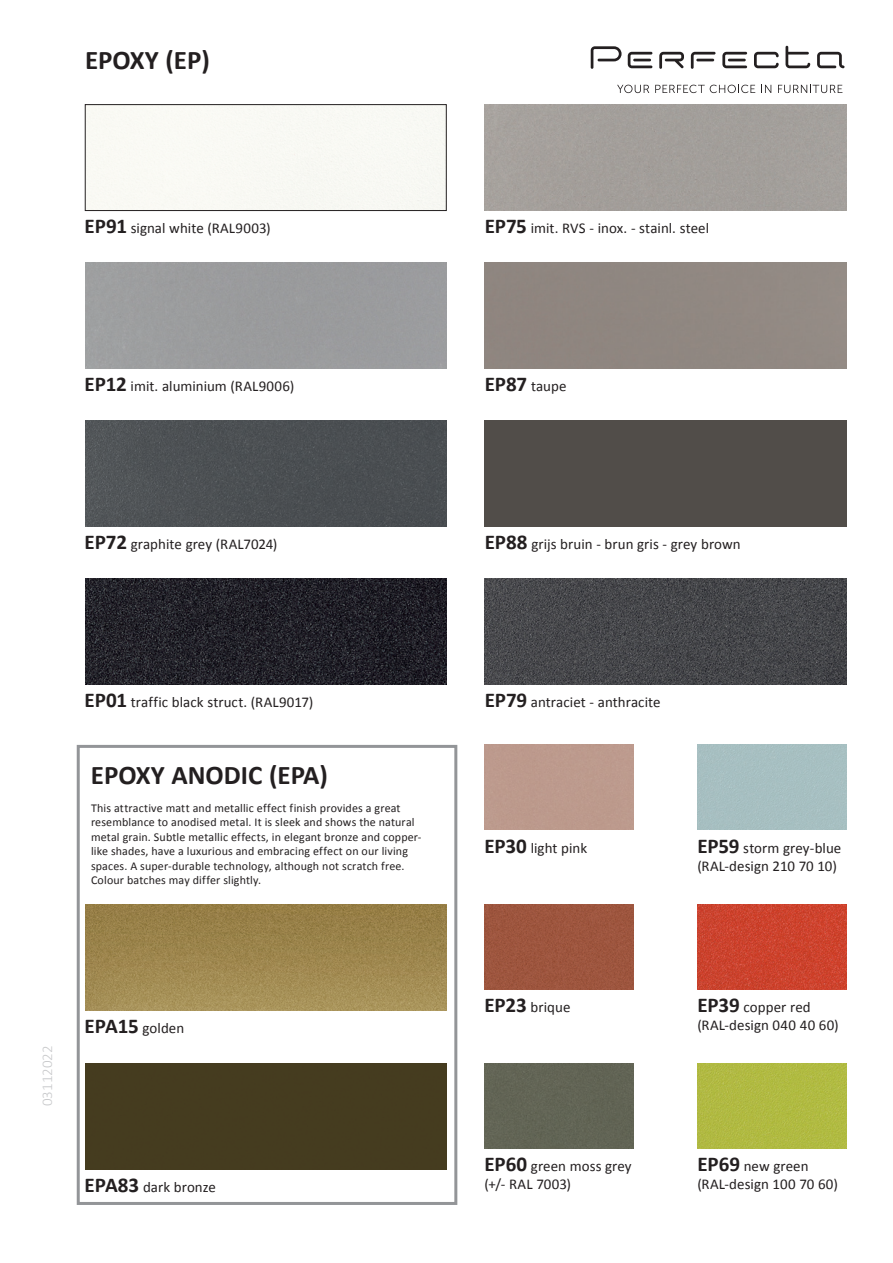
<style>
.page{position:relative;width:893px;height:1263px;background:#fff}
.page>*{position:absolute;margin:0;border:0;box-sizing:border-box;transform-origin:0 0}
.t1{font:700 27px "Calibri";color:#231f20}
.t2{font:15px/18px "Calibri";letter-spacing:.005em;color:#231f20}
.t3{font:300 15px "Calibri";color:#c7c8ca}
.t4{font:12px/14.4px "Calibri";letter-spacing:.01em;color:#231f20}
.s1{font-weight:700;font-size:21px}
</style>
<div class="page">
<div style="left:77px;top:745px;width:380px;height:460px;border:3px solid #939598"></div>
<svg style="left:754px;top:52px;width:25px;height:16px"></svg>
<svg style="left:785px;top:46px;width:25px;height:22px"></svg>
<svg style="left:722px;top:52px;width:25px;height:16px"></svg>
<svg style="left:691px;top:52px;width:25px;height:17px"></svg>
<svg style="left:659px;top:52px;width:25px;height:17px"></svg>
<svg style="left:628px;top:52px;width:24px;height:16px"></svg>
<svg style="left:591px;top:46px;width:31px;height:23px"></svg>
<svg style="left:817px;top:52px;width:27px;height:16px"></svg>
<svg style="left:617px;top:85px;width:32px;height:8px"></svg>
<svg style="left:655px;top:85px;width:100px;height:8px"></svg>
<svg style="left:761px;top:85px;width:10px;height:8px"></svg>
<svg style="left:778px;top:85px;width:64px;height:8px"></svg>
<div style="left:85px;top:104px;width:361px;height:107px;border:1px solid #231f20"></div>
<img style="left:485px;top:578px;width:361px;height:107px">
<img style="left:697px;top:904px;width:149px;height:85px">
<div style="left:697px;top:1063px;width:149px;height:85px;background:#b1ba43"></div>
<div style="left:485px;top:904px;width:149px;height:85px;background:#9e563e"></div>
<div style="left:485px;top:1063px;width:149px;height:85px;background:#626455"></div>
<img style="left:85px;top:578px;width:361px;height:107px">
<img style="left:85px;top:904px;width:361px;height:106px">
<div style="left:85px;top:1063px;width:361px;height:107px;background:#453c1f"></div>
<div style="left:485px;top:420px;width:361px;height:107px;background:#514d49"></div>
<div style="left:85px;top:420px;width:361px;height:107px;background:#4c5053"></div>
<h1 class="t1" style="left:85px;top:49px;width:126px">EPOXY (EP)</h1>
<p class="t2" style="left:85px;top:220px;width:188px"><span class="s1">EP91</span> signal white (RAL9003)</p>
<p class="t2" style="left:85px;top:378px;width:211px"><span class="s1">EP12</span> imit. aluminium (RAL9006)</p>
<p class="t2" style="left:85px;top:536px;width:194px"><span class="s1">EP72</span> graphite grey (RAL7024)</p>
<p class="t2" style="left:85px;top:694px;width:230px"><span class="s1">EP01</span> traffic black struct. (RAL9017)</p>
<h1 class="t1" style="left:91px;top:764px;width:239px">EPOXY ANODIC (EPA)</h1>
<p class="t4" style="left:91px;top:801px;width:332px">This attractive matt and metallic effect finish provides a great resemblance to anodised metal. It is sleek and shows the natural metal grain. Subtle metallic effects, in elegant bronze and copper&shy;like shades, have a luxurious and embracing effect on our living spaces. A super-durable technology, although not scratch free.<br>Colour batches may differ slightly.</p>
<p class="t3" style="left:38px;top:1106px;width:62px;rotate:-90deg">03112022</p>
<p class="t2" style="left:85px;top:1019px;width:101px"><span class="s1">EPA15</span> golden</p>
<p class="t2" style="left:85px;top:1178px;width:133px"><span class="s1">EPA83</span> dark bronze</p>
<p class="t2" style="left:485px;top:220px;width:226px"><span class="s1">EP75</span> imit. RVS - inox. - stainl. steel</p>
<p class="t2" style="left:485px;top:378px;width:83px"><span class="s1">EP87</span> taupe</p>
<p class="t2" style="left:485px;top:536px;width:257px"><span class="s1">EP88</span> grijs bruin - brun gris - grey brown</p>
<p class="t2" style="left:485px;top:694px;width:177px"><span class="s1">EP79</span> antraciet - anthracite</p>
<p class="t2" style="left:484px;top:840px;width:104px"><span class="s1">EP30</span> light pink</p>
<p class="t2" style="left:484px;top:999px;width:88px"><span class="s1">EP23</span> brique</p>
<p class="t2" style="left:697px;top:840px;width:145px"><span class="s1">EP59</span> storm grey-blue (RAL-design 210 70 10)</p>
<p class="t2" style="left:697px;top:999px;width:143px"><span class="s1">EP39</span> copper red (RAL-design 040 40 60)</p>
<p class="t2" style="left:484px;top:1158px;width:149px"><span class="s1">EP60</span> green moss grey (+/- RAL 7003)</p>
<p class="t2" style="left:697px;top:1158px;width:142px"><span class="s1">EP69</span> new green (RAL-design 100 70 60)</p>
</div>
